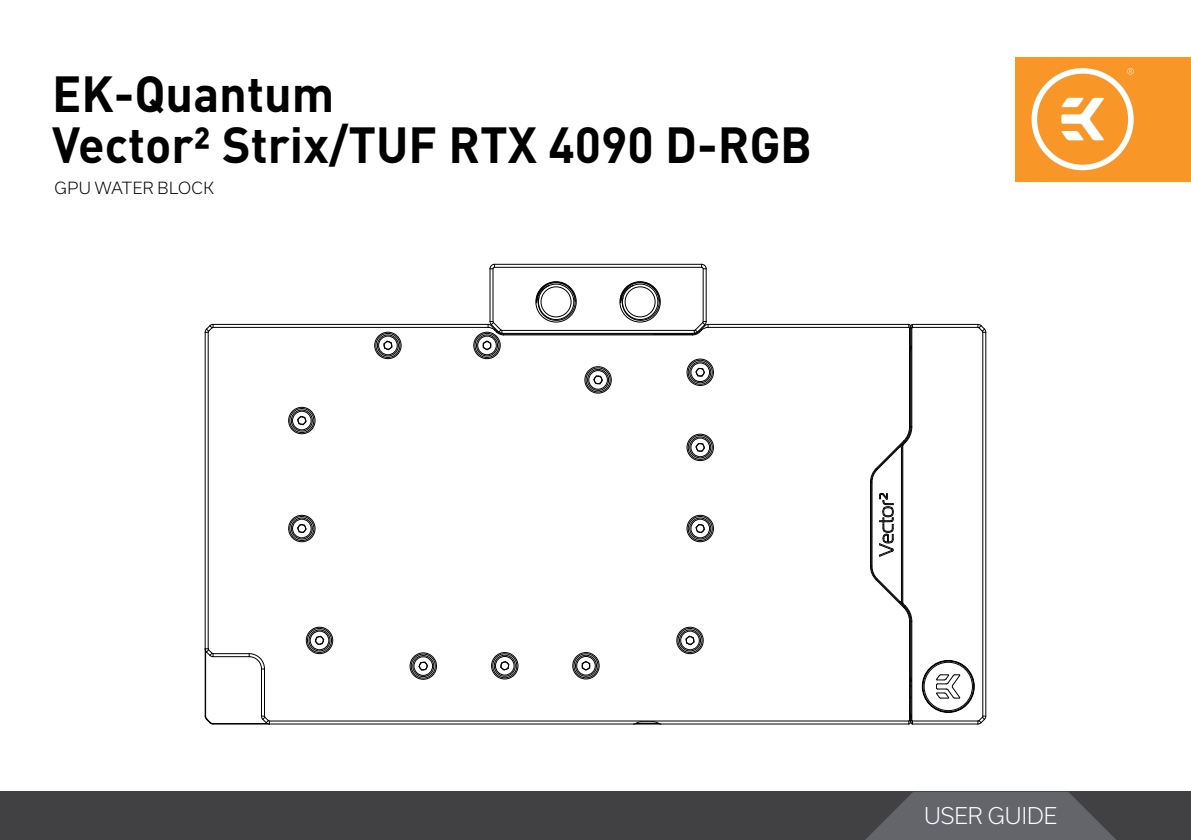
<style>
.page{position:relative;width:1191px;height:840px;background:#fff}
.page>*{position:absolute;margin:0;border:0;box-sizing:border-box;transform-origin:0 0}
.t1{font:700 50px/51px "DIN Pro";color:#000}
.t2{font:300 22px "Usual";letter-spacing:-.005em;color:#fff}
.t3{font:300 16px "Usual";letter-spacing:.025em;color:#000}
</style>
<div class="page">
<div style="left:0;top:791px;width:1191px;height:48px;background:#414042"></div>
<svg style="left:866px;top:792px;width:249px;height:47px"></svg>
<div style="left:1015px;top:57px;width:176px;height:124px;background:#f89728"></div>
<svg style="left:1031px;top:68px;width:102px;height:102px"></svg>
<div style="left:413px;top:656px;width:20px;height:19px;border:1px solid #000;border-radius:50%"></div>
<div style="left:412px;top:654px;width:22px;height:22px;border:1px solid #000;border-radius:50%"></div>
<svg style="left:418px;top:661px;width:10px;height:10px"></svg>
<div style="left:292px;top:518px;width:20px;height:20px;border:1px solid #000;border-radius:50%"></div>
<div style="left:291px;top:517px;width:22px;height:22px;border:1px solid #000;border-radius:50%"></div>
<svg style="left:297px;top:524px;width:10px;height:9px"></svg>
<div style="left:310px;top:630px;width:19px;height:20px;border:1px solid #000;border-radius:50%"></div>
<div style="left:308px;top:629px;width:22px;height:22px;border:1px solid #000;border-radius:50%"></div>
<svg style="left:314px;top:635px;width:11px;height:10px"></svg>
<div style="left:690px;top:362px;width:20px;height:20px;border:1px solid #000;border-radius:50%"></div>
<div style="left:689px;top:361px;width:22px;height:22px;border:1px solid #000;border-radius:50%"></div>
<svg style="left:695px;top:367px;width:10px;height:10px"></svg>
<div style="left:576px;top:655px;width:20px;height:20px;border:1px solid #000;border-radius:50%"></div>
<div style="left:575px;top:654px;width:22px;height:22px;border:1px solid #000;border-radius:50%"></div>
<svg style="left:581px;top:661px;width:10px;height:10px"></svg>
<div style="left:292px;top:410px;width:20px;height:20px;border:1px solid #000;border-radius:50%"></div>
<div style="left:291px;top:409px;width:22px;height:22px;border:1px solid #000;border-radius:50%"></div>
<svg style="left:297px;top:416px;width:10px;height:10px"></svg>
<div style="left:690px;top:437px;width:20px;height:20px;border:1px solid #000;border-radius:50%"></div>
<div style="left:689px;top:436px;width:22px;height:22px;border:1px solid #000;border-radius:50%"></div>
<svg style="left:695px;top:443px;width:10px;height:9px"></svg>
<div style="left:588px;top:370px;width:20px;height:19px;border:1px solid #000;border-radius:50%"></div>
<div style="left:587px;top:368px;width:22px;height:22px;border:1px solid #000;border-radius:50%"></div>
<svg style="left:593px;top:375px;width:10px;height:10px"></svg>
<div style="left:680px;top:630px;width:20px;height:20px;border:1px solid #000;border-radius:50%"></div>
<div style="left:679px;top:629px;width:22px;height:22px;border:1px solid #000;border-radius:50%"></div>
<svg style="left:685px;top:635px;width:10px;height:10px"></svg>
<div style="left:495px;top:655px;width:19px;height:20px;border:1px solid #000;border-radius:50%"></div>
<div style="left:494px;top:654px;width:22px;height:22px;border:1px solid #000;border-radius:50%"></div>
<svg style="left:500px;top:661px;width:10px;height:10px"></svg>
<div style="left:690px;top:518px;width:20px;height:20px;border:1px solid #000;border-radius:50%"></div>
<div style="left:689px;top:517px;width:22px;height:22px;border:1px solid #000;border-radius:50%"></div>
<svg style="left:694px;top:522px;width:11px;height:11px"></svg>
<div style="left:477px;top:335px;width:20px;height:20px;border:1px solid #000;border-radius:50%"></div>
<div style="left:476px;top:334px;width:22px;height:22px;border:1px solid #000;border-radius:50%"></div>
<div style="left:378px;top:335px;width:20px;height:20px;border:1px solid #000;border-radius:50%"></div>
<div style="left:377px;top:334px;width:22px;height:22px;border:1px solid #000;border-radius:50%"></div>
<svg style="left:383px;top:340px;width:10px;height:11px"></svg>
<hr style="left:871px;top:482px;width:1px;height:84px;background:#000">
<svg style="left:879px;top:492px;width:15px;height:65px"></svg>
<div style="left:923px;top:661px;width:50px;height:49px;border:1px solid #000;border-radius:50%"></div>
<svg style="left:936px;top:674px;width:25px;height:24px"></svg>
<svg style="left:977px;top:323px;width:9px;height:10px"></svg>
<hr style="left:902px;top:445px;width:1px;height:157px;background:#000">
<hr style="left:911px;top:328px;width:1px;height:98px;background:#000">
<hr style="left:912px;top:327px;width:66px;height:1px;background:#000">
<hr style="left:982px;top:332px;width:1px;height:383px;background:#000">
<hr style="left:912px;top:720px;width:66px;height:1px;background:#000">
<hr style="left:911px;top:621px;width:1px;height:98px;background:#000">
<hr style="left:901px;top:445px;width:1px;height:157px;background:#000">
<hr style="left:912px;top:324px;width:66px;height:1px;background:#000">
<hr style="left:985px;top:332px;width:1px;height:383px;background:#000">
<hr style="left:910px;top:621px;width:1px;height:98px;background:#000">
<div style="left:922px;top:660px;width:52px;height:52px;border:1px solid #000;border-radius:50%"></div>
<hr style="left:910px;top:328px;width:1px;height:98px;background:#000">
<svg style="left:977px;top:714px;width:9px;height:10px"></svg>
<hr style="left:912px;top:723px;width:66px;height:1px;background:#000">
<div style="left:535px;top:281px;width:42px;height:41px;border:1px solid #000;border-radius:50%"></div>
<hr style="left:705px;top:269px;width:1px;height:52px;background:#000">
<hr style="left:702px;top:269px;width:1px;height:52px;background:#000">
<svg style="left:700px;top:263px;width:7px;height:6px"></svg>
<hr style="left:502px;top:330px;width:192px;height:1px;background:#000">
<hr style="left:492px;top:269px;width:1px;height:52px;background:#000">
<hr style="left:494px;top:267px;width:207px;height:1px;background:#000">
<hr style="left:494px;top:264px;width:207px;height:1px;background:#000">
<svg style="left:489px;top:263px;width:6px;height:7px"></svg>
<hr style="left:489px;top:269px;width:1px;height:52px;background:#000">
<hr style="left:503px;top:334px;width:189px;height:1px;background:#000">
<hr style="left:708px;top:327px;width:200px;height:1px;background:#000">
<hr style="left:269px;top:720px;width:639px;height:1px;background:#000">
<hr style="left:264px;top:668px;width:1px;height:47px;background:#000">
<hr style="left:213px;top:652px;width:36px;height:1px;background:#000">
<hr style="left:208px;top:332px;width:1px;height:316px;background:#000">
<hr style="left:213px;top:327px;width:275px;height:1px;background:#000">
<div style="left:676px;top:626px;width:27px;height:27px;border:1px solid #000;border-radius:50%"></div>
<div style="left:572px;top:651px;width:27px;height:28px;border:1px solid #000;border-radius:50%"></div>
<div style="left:491px;top:651px;width:27px;height:28px;border:1px solid #000;border-radius:50%"></div>
<div style="left:409px;top:652px;width:28px;height:27px;border:1px solid #000;border-radius:50%"></div>
<div style="left:306px;top:626px;width:27px;height:27px;border:1px solid #000;border-radius:50%"></div>
<div style="left:288px;top:514px;width:27px;height:28px;border:1px solid #000;border-radius:50%"></div>
<div style="left:288px;top:406px;width:27px;height:28px;border:1px solid #000;border-radius:50%"></div>
<div style="left:374px;top:331px;width:27px;height:28px;border:1px solid #000;border-radius:50%"></div>
<div style="left:473px;top:331px;width:28px;height:28px;border:1px solid #000;border-radius:50%"></div>
<div style="left:584px;top:366px;width:28px;height:27px;border:1px solid #000;border-radius:50%"></div>
<div style="left:686px;top:358px;width:28px;height:28px;border:1px solid #000;border-radius:50%"></div>
<div style="left:686px;top:433px;width:28px;height:28px;border:1px solid #000;border-radius:50%"></div>
<div style="left:686px;top:514px;width:28px;height:28px;border:1px solid #000;border-radius:50%"></div>
<div style="left:492px;top:653px;width:25px;height:25px;border:1px solid #000;border-radius:50%"></div>
<div style="left:411px;top:653px;width:25px;height:25px;border:1px solid #000;border-radius:50%"></div>
<div style="left:375px;top:333px;width:25px;height:25px;border:1px solid #000;border-radius:50%"></div>
<div style="left:474px;top:333px;width:25px;height:25px;border:1px solid #000;border-radius:50%"></div>
<div style="left:687px;top:434px;width:25px;height:25px;border:1px solid #000;border-radius:50%"></div>
<div style="left:289px;top:408px;width:25px;height:25px;border:1px solid #000;border-radius:50%"></div>
<div style="left:307px;top:627px;width:25px;height:25px;border:1px solid #000;border-radius:50%"></div>
<div style="left:687px;top:359px;width:25px;height:25px;border:1px solid #000;border-radius:50%"></div>
<div style="left:573px;top:653px;width:25px;height:25px;border:1px solid #000;border-radius:50%"></div>
<div style="left:289px;top:515px;width:25px;height:25px;border:1px solid #000;border-radius:50%"></div>
<div style="left:687px;top:515px;width:25px;height:25px;border:1px solid #000;border-radius:50%"></div>
<div style="left:585px;top:367px;width:25px;height:25px;border:1px solid #000;border-radius:50%"></div>
<div style="left:677px;top:627px;width:25px;height:25px;border:1px solid #000;border-radius:50%"></div>
<hr style="left:205px;top:332px;width:1px;height:316px;background:#000">
<svg style="left:248px;top:652px;width:17px;height:17px"></svg>
<svg style="left:204px;top:323px;width:10px;height:10px"></svg>
<hr style="left:909px;top:621px;width:1px;height:98px;background:#000">
<svg style="left:907px;top:709px;width:6px;height:15px"></svg>
<svg style="left:204px;top:647px;width:10px;height:10px"></svg>
<hr style="left:708px;top:324px;width:200px;height:1px;background:#000">
<hr style="left:909px;top:328px;width:1px;height:98px;background:#000">
<hr style="left:213px;top:655px;width:36px;height:1px;background:#000">
<hr style="left:261px;top:668px;width:1px;height:47px;background:#000">
<hr style="left:503px;top:333px;width:189px;height:1px;background:#000">
<hr style="left:269px;top:723px;width:364px;height:1px;background:#000">
<hr style="left:661px;top:723px;width:247px;height:1px;background:#000">
<hr style="left:213px;top:324px;width:275px;height:1px;background:#000">
<svg style="left:907px;top:323px;width:6px;height:6px"></svg>
<hr style="left:870px;top:482px;width:1px;height:84px;background:#000">
<svg style="left:870px;top:425px;width:42px;height:58px"></svg>
<svg style="left:261px;top:715px;width:9px;height:8px"></svg>
<svg style="left:870px;top:565px;width:42px;height:56px"></svg>
<svg style="left:633px;top:720px;width:29px;height:4px"></svg>
<hr style="left:213px;top:722px;width:54px;height:1px;background:#000">
<hr style="left:213px;top:723px;width:56px;height:1px;background:#000">
<hr style="left:205px;top:648px;width:1px;height:67px;background:#000">
<svg style="left:204px;top:714px;width:10px;height:10px"></svg>
<svg style="left:482px;top:320px;width:22px;height:31px"></svg>
<svg style="left:691px;top:320px;width:18px;height:16px"></svg>
<svg style="left:619px;top:281px;width:42px;height:41px"></svg>
<svg style="left:535px;top:281px;width:41px;height:41px"></svg>
<svg style="left:910px;top:675px;width:2px;height:11px"></svg>
<p class="t1" style="left:52px;top:66px;width:761px">EK-Quantum<br>Vector² Strix/TUF RTX 4090 D-RGB</p>
<p class="t3" style="left:55px;top:178px;width:161px">GPU WATER BLOCK</p>
<p class="t2" style="left:924px;top:803px;width:135px">USER GUIDE</p>
</div>
